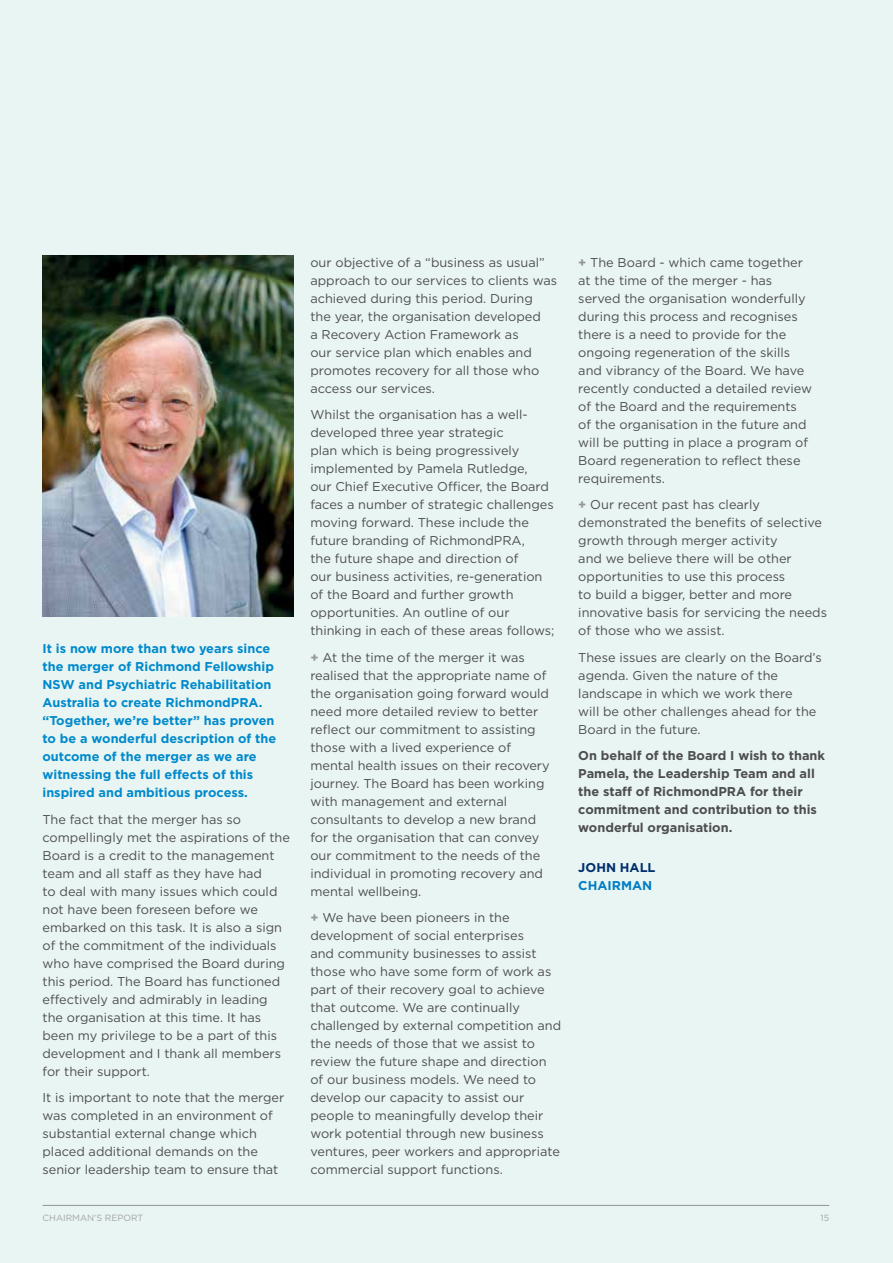
<style>
.page{position:relative;width:893px;height:1263px;background:#e9f5f2}
.page>*{position:absolute;margin:0;border:0;box-sizing:border-box;transform-origin:0 0}
.t1{font:12.75px/18px "Gotham";color:#4d4d4f}
.t2{font:700 12.75px/18px "Gotham";color:#0089cc}
.t3{font:700 12.75px/18px "Gotham";color:#4d4d4f}
.t4{font:700 12.75px "Gotham";color:#002e6e}
.t5{font:700 12.75px "Gotham";color:#007dc5}
.t6{font:9px "Gotham";color:#a2a4a7}
.s1{font-weight:700;color:#939598}
</style>
<div class="page">
<img style="left:43px;top:256px;width:250px;height:361px">
<hr style="left:43px;top:1205px;width:786px;height:1px;background:#939598">
<p class="t2" style="left:43px;top:639px;width:235px">It is now more than two years since the merger of Richmond Fellowship NSW and Psychiatric Rehabilitation Australia to create RichmondPRA. “Together, we’re better” has proven to be a wonderful description of the outcome of the merger as we are witnessing the full effects of this inspired and ambitious process.</p>
<p class="t1" style="left:43px;top:810px;width:249px">The fact that the merger has so compellingly met the aspirations of the Board is a credit to the management team and all staff as they have had<br>to deal with many issues which could not have been foreseen before we embarked on this task. It is also a sign of the commitment of the individuals who have comprised the Board during this period. The Board has functioned effectively and admirably in leading the organisation at this time. It has been my privilege to be a part of this development and I thank all members for their support.</p>
<p class="t1" style="left:43px;top:1088px;width:243px">It is important to note that the merger was completed in an environment of substantial external change which placed additional demands on the senior leadership team to ensure that</p>
<p class="t1" style="left:310px;top:253px;width:248px">our objective of a “business as usual” approach to our services to clients was achieved during this period. During<br>the year, the organisation developed<br>a Recovery Action Framework as<br>our service plan which enables and promotes recovery for all those who access our services.</p>
<p class="t1" style="left:310px;top:405px;width:246px">Whilst the organisation has a well&shy;developed three year strategic<br>plan which is being progressively implemented by Pamela Rutledge,<br>our Chief Executive Officer, the Board faces a number of strategic challenges moving forward. These include the future branding of RichmondPRA,<br>the future shape and direction of<br>our business activities, re-generation of the Board and further growth opportunities. An outline of our thinking in each of these areas follows;</p>
<p class="t1" style="left:310px;top:648px;width:241px"><span class="s1">+</span> At the time of the merger it was realised that the appropriate name of the organisation going forward would need more detailed review to better reflect our commitment to assisting those with a lived experience of mental health issues on their recovery journey. The Board has been working with management and external consultants to develop a new brand for the organisation that can convey our commitment to the needs of the individual in promoting recovery and mental wellbeing.</p>
<p class="t1" style="left:310px;top:908px;width:252px"><span class="s1">+</span> We have been pioneers in the development of social enterprises<br>and community businesses to assist those who have some form of work as part of their recovery goal to achieve that outcome. We are continually challenged by external competition and the needs of those that we assist to review the future shape and direction of our business models. We need to develop our capacity to assist our people to meaningfully develop their work potential through new business ventures, peer workers and appropriate commercial support functions.</p>
<p class="t1" style="left:578px;top:253px;width:235px"><span class="s1">+</span> The Board - which came together at the time of the merger - has served the organisation wonderfully during this process and recognises there is a need to provide for the ongoing regeneration of the skills and vibrancy of the Board. We have recently conducted a detailed review of the Board and the requirements of the organisation in the future and will be putting in place a program of<br>Board regeneration to reflect these requirements.</p>
<p class="t1" style="left:578px;top:496px;width:250px"><span class="s1">+</span> Our recent past has clearly demonstrated the benefits of selective growth through merger activity<br>and we believe there will be other opportunities to use this process<br>to build a bigger, better and more innovative basis for servicing the needs of those who we assist.</p>
<p class="t1" style="left:578px;top:648px;width:245px">These issues are clearly on the Board’s agenda. Given the nature of the landscape in which we work there<br>will be other challenges ahead for the<br>Board in the future.</p>
<p class="t3" style="left:578px;top:746px;width:248px">On behalf of the Board I wish to thank Pamela, the Leadership Team and all the staff of RichmondPRA for their commitment and contribution to this wonderful organisation.</p>
<p class="t4" style="left:578px;top:860px;width:79px">JOHN HALL</p>
<p class="t5" style="left:578px;top:878px;width:75px">CHAIRMAN</p>
<p class="t6" style="left:43px;top:1212px;width:102px">CHAIRMAN’S REPORT</p>
<p class="t6" style="left:820px;top:1212px;width:10px">15</p>
</div>
